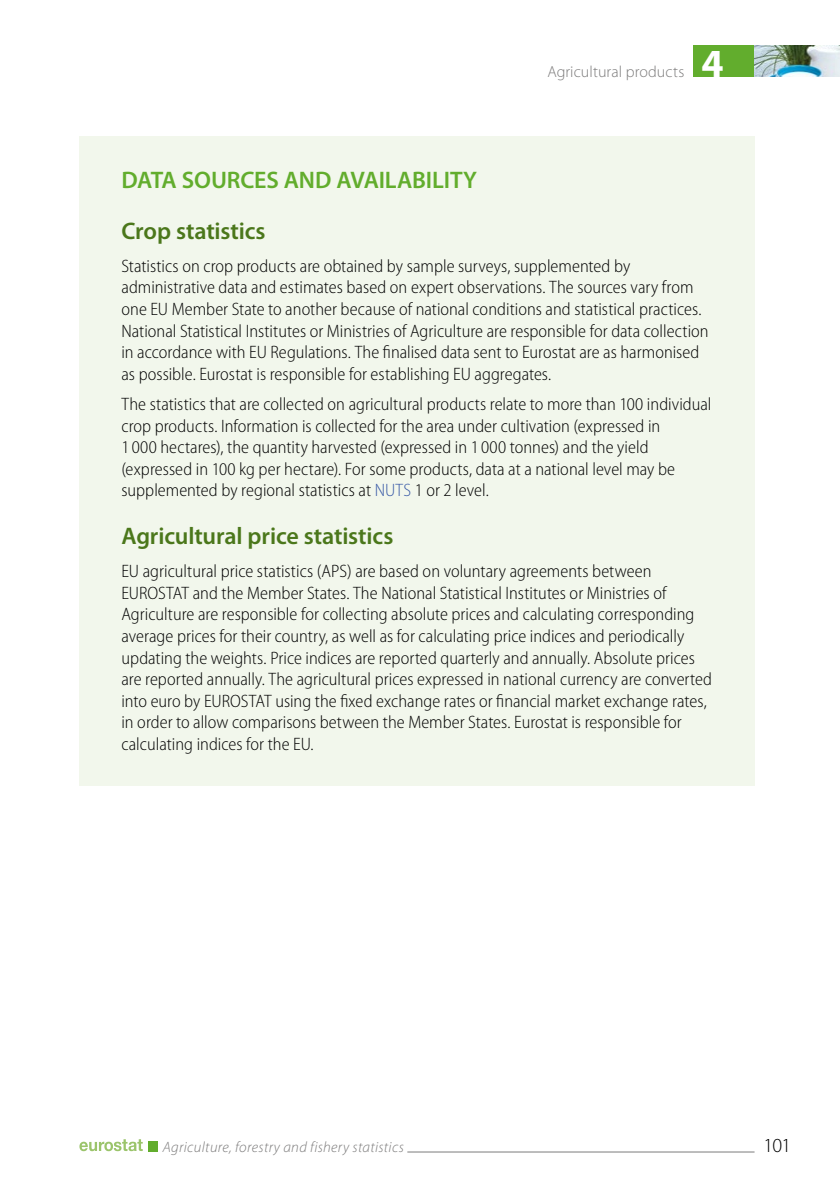
<style>
.page{position:relative;width:840px;height:1191px;background:#fff}
.page>*{position:absolute;margin:0;border:0;box-sizing:border-box;transform-origin:0 0}
.t1{font:700 40px "Myriad Pro";color:#fff}
.t2{font:600 24px "Myriad Pro";letter-spacing:-.005em;color:#4b771b}
.t3{font:600 24px "Myriad Pro";letter-spacing:-.01em;color:#62ad2d}
.t4{font:300 20px "Myriad Pro";color:#000}
.t5{font:300 semi-condensed 18px/21.6px "Myriad Pro";color:#000}
.t6{font:300 16px "Myriad Pro";letter-spacing:.005em;color:#7c7b7b}
.t7{font:italic 300 15px "Myriad Pro";letter-spacing:.025em;color:#7c7b7b}
.s1{color:#3a5ba7}
</style>
<div class="page">
<div style="left:692px;top:45px;width:62px;height:32px;background:#62ad2d"></div>
<svg style="left:79px;top:1139px;width:64px;height:12px"></svg>
<div style="left:148px;top:1141px;width:10px;height:10px;background:#62ad2d"></div>
<img style="left:754px;top:45px;width:85px;height:32px">
<hr style="left:407px;top:1151px;width:347px;height:1px;background:#7c7b7b">
<div style="left:79px;top:136px;width:675px;height:650px;background:#f2f7ec"></div>
<p class="t6" style="left:547px;top:62px;width:138px">Agricultural products</p>
<h1 class="t1" style="left:701px;top:41px;width:24px">4</h1>
<h2 class="t3" style="left:121px;top:167px;width:357px">DATA SOURCES AND AVAILABILITY</h2>
<h2 class="t2" style="left:121px;top:217px;width:146px">Crop statistics</h2>
<p class="t5" style="left:121px;top:255px;width:588px">Statistics on crop products are obtained by sample surveys, supplemented by administrative data and estimates based on expert observations. The sources vary from one EU Member State to another because of national conditions and statistical practices.<br>National Statistical Institutes or Ministries of Agriculture are responsible for data collection in accordance with EU Regulations. The finalised data sent to Eurostat are as harmonised as possible. Eurostat is responsible for establishing EU aggregates.</p>
<p class="t5" style="left:121px;top:393px;width:591px">The statistics that are collected on agricultural products relate to more than 100 individual crop products. Information is collected for the area under cultivation (expressed in<br>1 000 hectares), the quantity harvested (expressed in 1 000 tonnes) and the yield (expressed in 100 kg per hectare). For some products, data at a national level may be supplemented by regional statistics at <span class="s1">NUTS</span> 1 or 2 level.</p>
<h2 class="t2" style="left:121px;top:523px;width:273px">Agricultural price statistics</h2>
<p class="t5" style="left:121px;top:561px;width:591px">EU agricultural price statistics (APS) are based on voluntary agreements between EUROSTAT and the Member States. The National Statistical Institutes or Ministries of Agriculture are responsible for collecting absolute prices and calculating corresponding average prices for their country, as well as for calculating price indices and periodically updating the weights. Price indices are reported quarterly and annually. Absolute prices are reported annually. The agricultural prices expressed in national currency are converted into euro by EUROSTAT using the fixed exchange rates or financial market exchange rates, in order to allow comparisons between the Member States. Eurostat is responsible for calculating indices for the EU.</p>
<p class="t7" style="left:163px;top:1139px;width:242px">Agriculture, forestry and fishery statistics</p>
<p class="t4" style="left:763px;top:1134px;width:29px">101</p>
</div>
